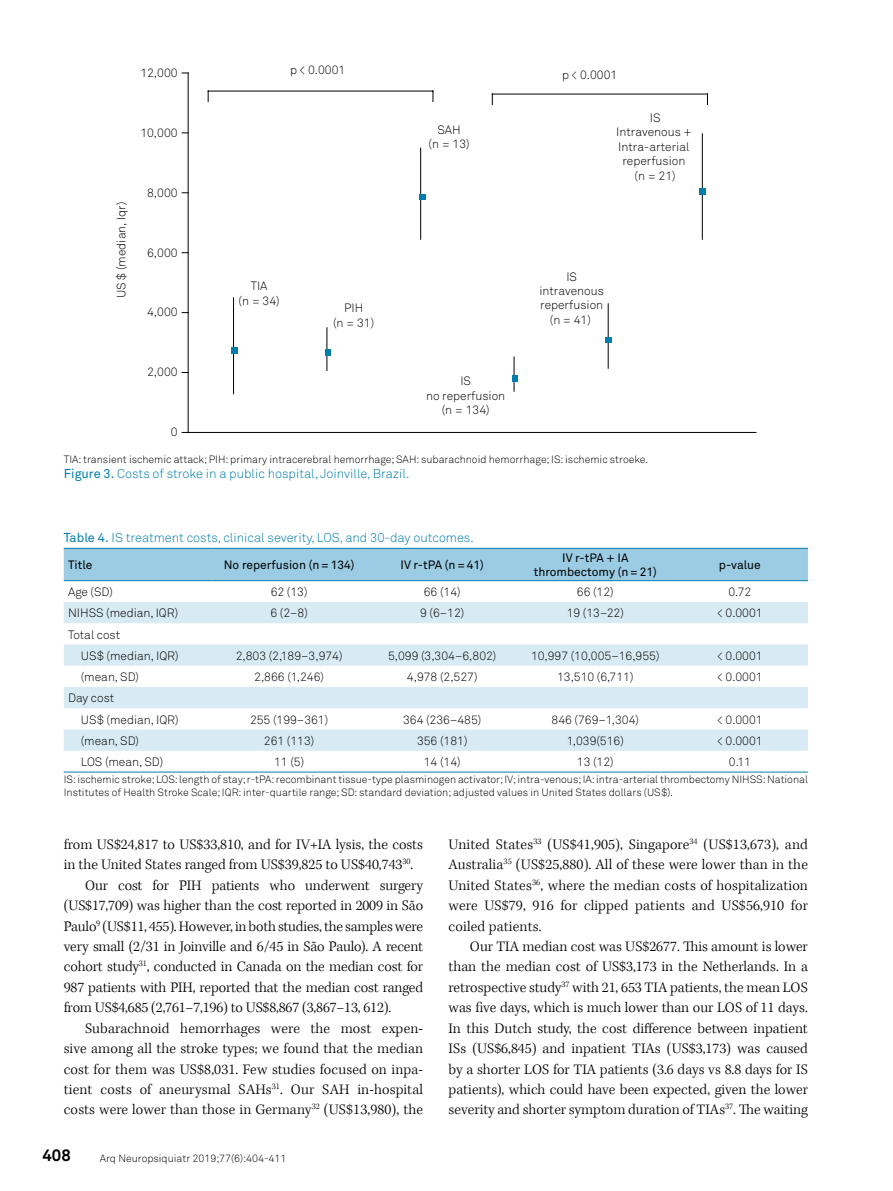
<style>
.page{position:relative;width:893px;height:1191px;background:#fff}
.page>*{position:absolute;margin:0;border:0;box-sizing:border-box;transform-origin:0 0}
.t1{font:700 16.5px "Akkurat Pro";color:#000}
.t2{font:300 15px/20.4px "Kepler Std";color:#000;text-align:justify}
.t3{font:12.75px "Akkurat Light Pro";color:#007dac}
.t4{font:12px/14.4px "Akkurat Light Pro";color:#000;text-align:center}
.t5{font:12px/14.4px "Akkurat Pro";color:#000;text-align:center}
.t6{font:10.5px/12.6px "Akkurat Light Pro";color:#000}
.s1{font-family:"Akkurat Pro"}
</style>
<div class="page">
<hr style="left:188px;top:432px;width:568px;height:1px;background:#000">
<hr style="left:188px;top:73px;width:1px;height:359px;background:#000">
<hr style="left:233px;top:298px;width:1px;height:96px;background:#000">
<hr style="left:327px;top:328px;width:1px;height:42px;background:#000">
<hr style="left:514px;top:357px;width:1px;height:34px;background:#000">
<hr style="left:608px;top:304px;width:1px;height:64px;background:#000">
<hr style="left:420px;top:148px;width:1px;height:91px;background:#000">
<hr style="left:702px;top:134px;width:1px;height:105px;background:#000">
<hr style="left:492px;top:94px;width:215px;height:1px;background:#000">
<hr style="left:208px;top:91px;width:225px;height:1px;background:#000">
<svg style="left:419px;top:194px;width:7px;height:5px"></svg>
<div style="left:231px;top:347px;width:7px;height:6px;background:#007dac"></div>
<svg style="left:325px;top:349px;width:5px;height:6px"></svg>
<svg style="left:512px;top:375px;width:6px;height:6px"></svg>
<div style="left:605px;top:337px;width:7px;height:6px;background:#007dac"></div>
<svg style="left:700px;top:188px;width:6px;height:6px"></svg>
<div style="left:64px;top:549px;width:744px;height:31px;background:#9bcce3"></div>
<svg style="left:64px;top:581px;width:744px;height:1px"></svg>
<svg style="left:64px;top:602px;width:744px;height:149px;fill:#d8eaf4"></svg>
<hr style="left:64px;top:548px;width:149px;height:1px;background:#007dac">
<hr style="left:213px;top:548px;width:153px;height:1px;background:#007dac">
<hr style="left:366px;top:548px;width:153px;height:1px;background:#007dac">
<hr style="left:519px;top:548px;width:153px;height:1px;background:#007dac">
<hr style="left:672px;top:548px;width:136px;height:1px;background:#007dac">
<hr style="left:64px;top:580px;width:149px;height:1px;background:#007dac">
<hr style="left:213px;top:580px;width:153px;height:1px;background:#007dac">
<hr style="left:366px;top:580px;width:153px;height:1px;background:#007dac">
<hr style="left:519px;top:580px;width:153px;height:1px;background:#007dac">
<hr style="left:672px;top:580px;width:136px;height:1px;background:#007dac">
<hr style="left:64px;top:771px;width:149px;height:1px;background:#007dac">
<hr style="left:213px;top:771px;width:153px;height:1px;background:#007dac">
<hr style="left:366px;top:771px;width:153px;height:1px;background:#007dac">
<hr style="left:519px;top:771px;width:153px;height:1px;background:#007dac">
<hr style="left:672px;top:771px;width:136px;height:1px;background:#007dac">
<p class="t4" style="left:140px;top:66px;width:39px">12,000</p>
<p class="t4" style="left:290px;top:63px;width:57px">p &lt; 0.0001</p>
<p class="t4" style="left:562px;top:68px;width:57px">p &lt; 0.0001</p>
<p class="t4" style="left:140px;top:126px;width:39px">10,000</p>
<p class="t4" style="left:114px;top:298px;width:98px;rotate:-90deg">US $ (median, Iqr)</p>
<p class="t4" style="left:147px;top:186px;width:32px">8,000</p>
<p class="t4" style="left:147px;top:245px;width:32px">6,000</p>
<p class="t4" style="left:147px;top:305px;width:32px">4,000</p>
<p class="t4" style="left:147px;top:365px;width:32px">2,000</p>
<p class="t4" style="left:171px;top:425px;width:8px">0</p>
<p class="t4" style="left:239px;top:279px;width:43px">TIA<br>(n = 34)</p>
<p class="t4" style="left:333px;top:301px;width:43px">PIH<br>(n = 31)</p>
<p class="t4" style="left:429px;top:123px;width:43px">SAH<br>(n = 13)</p>
<p class="t4" style="left:616px;top:111px;width:77px">IS<br>Intravenous +<br>Intra-arterial reperfusion (n = 21)</p>
<p class="t4" style="left:426px;top:374px;width:81px">IS<br>no reperfusion (n = 134)</p>
<p class="t4" style="left:539px;top:269px;width:66px">IS intravenous reperfusion (n = 41)</p>
<p class="t6" style="left:64px;top:453px;width:586px">TIA: transient ischemic attack; PIH: primary intracerebral hemorrhage; SAH: subarachnoid hemorrhage; IS: ischemic stroeke.</p>
<p class="t3" style="left:64px;top:466px;width:347px"><span class="s1">Figure 3.</span> Costs of stroke in a public hospital, Joinville, Brazil.</p>
<p class="t3" style="left:64px;top:530px;width:411px"><span class="s1">Table 4.</span> IS treatment costs, clinical severity, LOS, and 30-day outcomes.</p>
<p class="t5" style="left:68px;top:558px;width:26px">Title</p>
<p class="t5" style="left:224px;top:558px;width:132px">No reperfusion (n=134)</p>
<p class="t5" style="left:401px;top:558px;width:85px">IV r-tPA (n=41)</p>
<p class="t5" style="left:534px;top:551px;width:124px">IV r-tPA + IA thrombectomy (n=21)</p>
<p class="t5" style="left:719px;top:558px;width:43px">p-value</p>
<p class="t4" style="left:68px;top:585px;width:46px">Age (SD)</p>
<p class="t4" style="left:271px;top:585px;width:38px">62 (13)</p>
<p class="t4" style="left:424px;top:585px;width:38px">66 (14)</p>
<p class="t4" style="left:577px;top:585px;width:38px">66 (12)</p>
<p class="t4" style="left:728px;top:585px;width:25px">0.72</p>
<p class="t4" style="left:68px;top:606px;width:112px">NIHSS (median, IQR)</p>
<p class="t4" style="left:270px;top:606px;width:39px">6 (2–8)</p>
<p class="t4" style="left:420px;top:606px;width:46px">9 (6–12)</p>
<p class="t4" style="left:567px;top:606px;width:59px">19 (13–22)</p>
<p class="t4" style="left:717px;top:606px;width:47px">&lt; 0.0001</p>
<p class="t4" style="left:81px;top:624px;width:99px;line-height:21.3px;text-align:left;text-indent:-13px">Total cost<br>US$ (median, IQR)</p>
<p class="t4" style="left:236px;top:648px;width:108px">2,803 (2,189–3,974)</p>
<p class="t4" style="left:388px;top:648px;width:110px">5,099 (3,304–6,802)</p>
<p class="t4" style="left:531px;top:648px;width:130px">10,997 (10,005–16,955)</p>
<p class="t4" style="left:717px;top:648px;width:47px">&lt; 0.0001</p>
<p class="t4" style="left:81px;top:670px;width:60px">(mean, SD)</p>
<p class="t4" style="left:254px;top:670px;width:71px">2,866 (1,246)</p>
<p class="t4" style="left:407px;top:670px;width:72px">4,978 (2,527)</p>
<p class="t4" style="left:557px;top:670px;width:78px">13,510 (6,711)</p>
<p class="t4" style="left:717px;top:670px;width:47px">&lt; 0.0001</p>
<p class="t4" style="left:81px;top:687px;width:99px;line-height:21.3px;text-align:left;text-indent:-13px">Day cost<br>US$ (median, IQR)</p>
<p class="t4" style="left:250px;top:712px;width:80px">255 (199–361)</p>
<p class="t4" style="left:403px;top:712px;width:80px">364 (236–485)</p>
<p class="t4" style="left:552px;top:712px;width:89px">846 (769–1,304)</p>
<p class="t4" style="left:717px;top:712px;width:47px">&lt; 0.0001</p>
<p class="t4" style="left:81px;top:733px;width:60px">(mean, SD)</p>
<p class="t4" style="left:264px;top:733px;width:52px">261 (113)</p>
<p class="t4" style="left:417px;top:733px;width:52px">356 (181)</p>
<p class="t4" style="left:567px;top:733px;width:59px">1,039(516)</p>
<p class="t4" style="left:717px;top:733px;width:47px">&lt; 0.0001</p>
<p class="t4" style="left:81px;top:755px;width:84px">LOS (mean, SD)</p>
<p class="t4" style="left:274px;top:755px;width:32px">11 (5)</p>
<p class="t4" style="left:424px;top:755px;width:38px">14 (14)</p>
<p class="t4" style="left:577px;top:755px;width:38px">13 (12)</p>
<p class="t4" style="left:729px;top:755px;width:24px">0.11</p>
<p class="t6" style="left:64px;top:773px;width:746px">IS: ischemic stroke; LOS: length of stay; r-tPA: recombinant tissue-type plasminogen activator; IV; intra-venous; IA: intra-arterial thrombectomy NIHSS: National<br>Institutes of Health Stroke Scale; IQR: inter-quartile range; SD: standard deviation; adjusted values in United States dollars (US$).</p>
<p class="t2" style="left:64px;top:834px;width:361px">from US$24,817 to US$33,810, and for IV+IA lysis, the costs</p>
<p class="t2" style="left:64px;top:855px;width:351px">in the United States ranged from US$39,825 to US$40,743<sup>30</sup>.</p>
<p class="t2" style="left:85px;top:875px;width:340px">Our cost for PIH patients who underwent surgery</p>
<p class="t2" style="left:64px;top:896px;width:361px">(US$17,709) was higher than the cost reported in 2009 in São</p>
<p class="t2" style="left:64px;top:916px;width:361px">Paulo<sup>9</sup> (US$11, 455). However, in both studies, the samples were</p>
<p class="t2" style="left:64px;top:936px;width:361px">very small (2/31 in Joinville and 6/45 in São Paulo). A recent</p>
<p class="t2" style="left:64px;top:957px;width:361px">cohort study<sup>31</sup>, conducted in Canada on the median cost for</p>
<p class="t2" style="left:64px;top:977px;width:361px">987 patients with PIH, reported that the median cost ranged</p>
<p class="t2" style="left:64px;top:998px;width:329px">from US$4,685 (2,761–7,196) to US$8,867 (3,867–13, 612).</p>
<p class="t2" style="left:85px;top:1018px;width:340px">Subarachnoid hemorrhages were the most expen-</p>
<p class="t2" style="left:64px;top:1039px;width:361px">sive among all the stroke types; we found that the median</p>
<p class="t2" style="left:64px;top:1059px;width:361px">cost for them was US$8,031. Few studies focused on inpa-</p>
<p class="t2" style="left:64px;top:1079px;width:361px">tient costs of aneurysmal SAHs<sup>31</sup>. Our SAH in-hospital</p>
<p class="t2" style="left:64px;top:1100px;width:361px">costs were lower than those in Germany<sup>32</sup> (US$13,980), the</p>
<p class="t1" style="left:43px;top:1145px;width:30px">408</p>
<p class="t6" style="left:100px;top:1151px;width:188px">Arq Neuropsiquiatr 2019;77(6):404-411</p>
<p class="t2" style="left:449px;top:834px;width:361px">United States<sup>33</sup> (US$41,905), Singapore<sup>34</sup> (US$13,673), and Australia<sup>35</sup> (US$25,880). All of these were lower than in the United States<sup>36</sup>, where the median costs of hospitalization were US$79, 916 for clipped patients and US$56,910 for coiled patients.</p>
<p class="t2" style="left:449px;top:936px;width:361px;text-indent:21px">Our TIA median cost was US$2677. This amount is lower than the median cost of US$3,173 in the Netherlands. In a retrospective study<sup>37</sup> with 21, 653 TIA patients, the mean LOS was five days, which is much lower than our LOS of 11 days.<br>In this Dutch study, the cost difference between inpatient ISs (US$6,845) and inpatient TIAs (US$3,173) was caused by a shorter LOS for TIA patients (3.6 days vs 8.8 days for IS patients), which could have been expected, given the lower severity and shorter symptom duration of TIAs<sup>37</sup>. The waiting</p>
</div>
